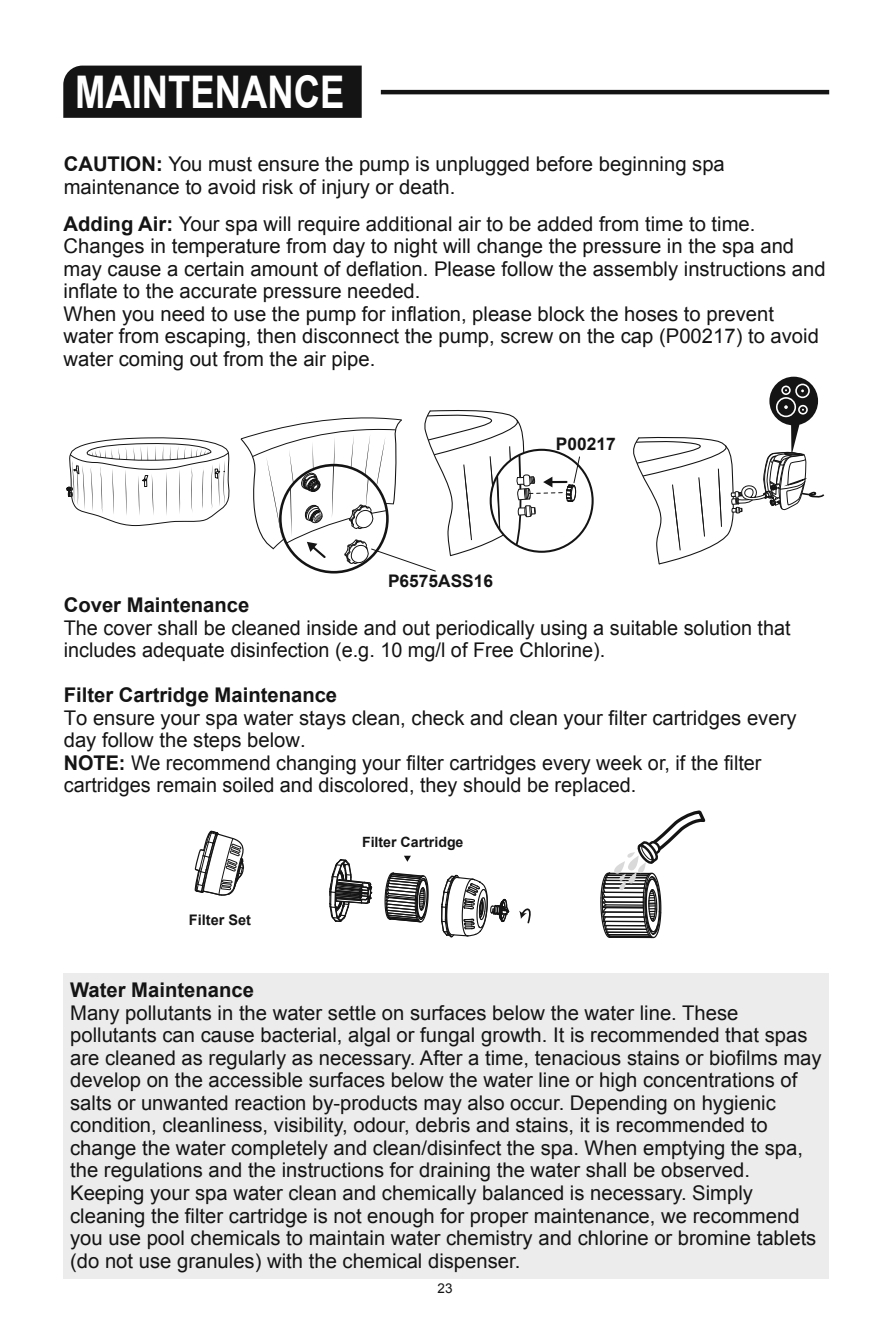
<style>
.page{position:relative;width:893px;height:1340px;background:#fff}
.page>*{position:absolute;margin:0;border:0;box-sizing:border-box;transform-origin:0 0}
.t1{font:700 45px "Arial";color:#fff;scale:.81 1}
.t2{font:20.25px/22.5px "Arial";color:#141415}
.t3{font:700 20.25px "Arial";color:#141415}
.t4{font:700 17.32px "Arial";color:#141415}
.t5{font:700 14.62px "Arial";color:#141415}
.t6{font:700 14.17px "Arial";color:#141415}
.t7{font:13.5px "Arial";color:#141415}
.s1{font-weight:700}
</style>
<div class="page">
<svg style="left:67px;top:437px;width:163px;height:89px"></svg>
<svg style="left:491px;top:450px;width:102px;height:102px"></svg>
<svg style="left:240px;top:410px;width:340px;height:162px"></svg>
<div style="left:769px;top:377px;width:49px;height:48px;background:#141415;border-radius:50%"></div>
<svg style="left:776px;top:383px;width:34px;height:34px"></svg>
<svg style="left:633px;top:423px;width:192px;height:142px"></svg>
<svg style="left:194px;top:830px;width:50px;height:66px"></svg>
<svg style="left:329px;top:859px;width:44px;height:63px"></svg>
<svg style="left:441px;top:874px;width:68px;height:64px"></svg>
<svg style="left:404px;top:855px;width:7px;height:6px"></svg>
<svg style="left:384px;top:872px;width:45px;height:51px"></svg>
<svg style="left:600px;top:810px;width:106px;height:129px"></svg>
<svg style="left:519px;top:908px;width:12px;height:16px"></svg>
<div style="left:64px;top:972px;width:765px;height:306px;background:#ececec"></div>
<div style="left:63px;top:66px;width:299px;height:52px;background:#141415"></div>
<hr style="left:381px;top:90px;width:448px;height:4px;background:#141415">
<h1 class="t1" style="left:75px;top:62px;width:334px">MAINTENANCE</h1>
<p class="t2" style="left:64px;top:153px;width:663px"><span class="s1">CAUTION:</span> You must ensure the pump is unplugged before beginning spa maintenance to avoid risk of injury or death.</p>
<p class="t2" style="left:64px;top:213px;width:763px"><span class="s1">Adding Air:</span> Your spa will require additional air to be added from time to time.<br>Changes in temperature from day to night will change the pressure in the spa and may cause a certain amount of deflation. Please follow the assembly instructions and inflate to the accurate pressure needed.<br>When you need to use the pump for inflation, please block the hoses to prevent water from escaping, then disconnect the pump, screw on the cap (P00217) to avoid water coming out from the air pipe.</p>
<p class="t4" style="left:388px;top:569px;width:107px">P6575ASS16</p>
<p class="t4" style="left:556px;top:432px;width:61px">P00217</p>
<p class="t3" style="left:64px;top:591px;width:187px">Cover Maintenance</p>
<p class="t2" style="left:64px;top:616px;width:728px">The cover shall be cleaned inside and out periodically using a suitable solution that includes adequate disinfection (e.g. 10 mg/l of Free Chlorine).</p>
<p class="t3" style="left:64px;top:681px;width:275px">Filter Cartridge Maintenance</p>
<p class="t2" style="left:64px;top:706px;width:734px">To ensure your spa water stays clean, check and clean your filter cartridges every day follow the steps below.<br><span class="s1">NOTE:</span> We recommend changing your filter cartridges every week or, if the filter cartridges remain soiled and discolored, they should be replaced.</p>
<p class="t5" style="left:189px;top:910px;width:64px">Filter Set</p>
<p class="t6" style="left:362px;top:833px;width:103px">Filter Cartridge</p>
<p class="t3" style="left:70px;top:976px;width:185px">Water Maintenance</p>
<p class="t2" style="left:70px;top:1001px;width:753px">Many pollutants in the water settle on surfaces below the water line. These pollutants can cause bacterial, algal or fungal growth. It is recommended that spas are cleaned as regularly as necessary. After a time, tenacious stains or biofilms may develop on the accessible surfaces below the water line or high concentrations of salts or unwanted reaction by-products may also occur. Depending on hygienic condition, cleanliness, visibility, odour, debris and stains, it is recommended to change the water completely and clean/disinfect the spa. When emptying the spa, the regulations and the instructions for draining the water shall be observed.<br>Keeping your spa water clean and chemically balanced is necessary. Simply cleaning the filter cartridge is not enough for proper maintenance, we recommend you use pool chemicals to maintain water chemistry and chlorine or bromine tablets (do not use granules) with the chemical dispenser.</p>
<p class="t7" style="left:438px;top:1279px;width:17px">23</p>
</div>
